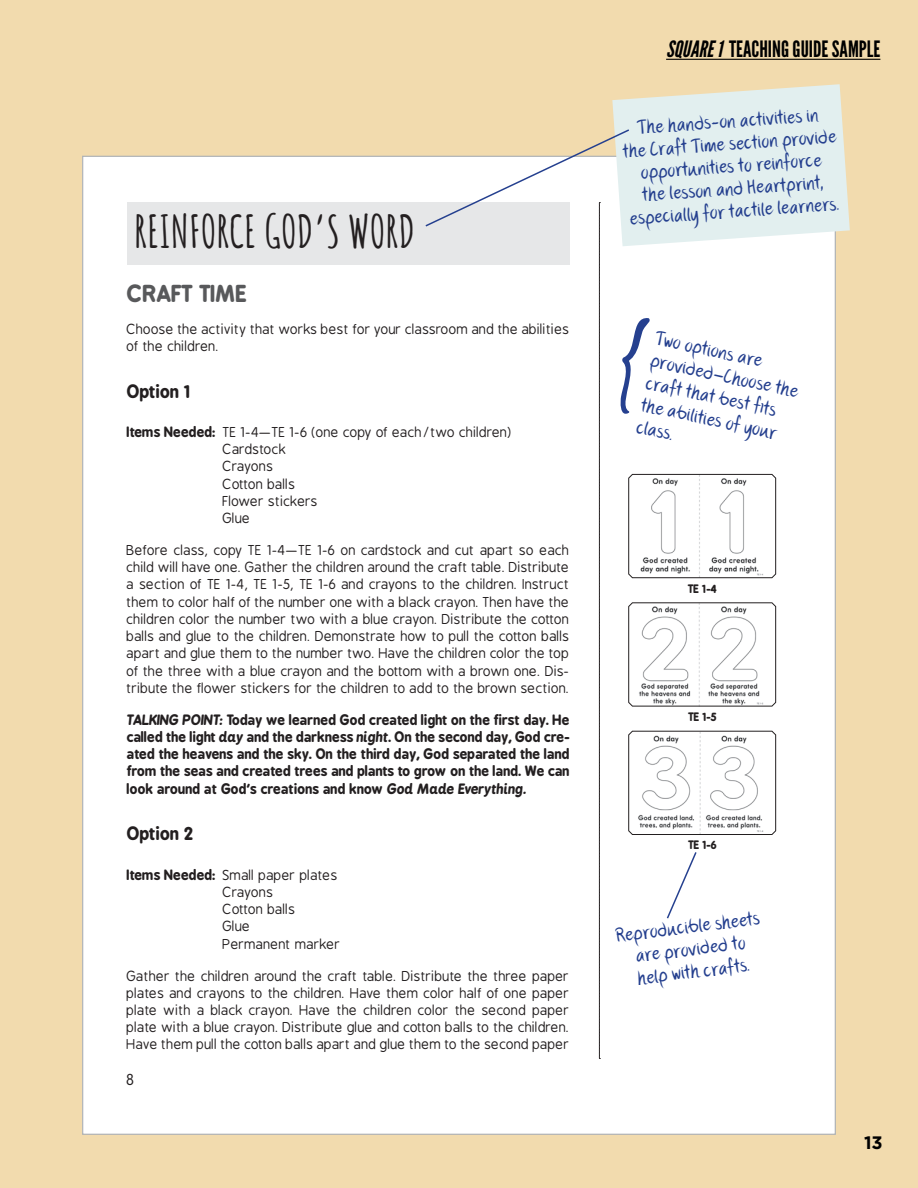
<style>
.page{position:relative;width:918px;height:1188px;background:#f2dbae}
.page>*{position:absolute;margin:0;border:0;box-sizing:border-box;transform-origin:0 0}
.t1{font:700 44.25px "Amatic SC";color:#231f20}
.t2{font:22.5px "League Gothic";color:#000}
.t3{font:700 22.2px "B Preplay";color:#58595b}
.t4{font:19.5px/22.5px "F Pthirdhand";color:#25408f;text-align:center}
.t5{font:700 18px "Gotham";color:#000}
.t6{font:700 17.25px "B Preplay";color:#231f20}
.t7{font:14.7px "B Preplay";color:#231f20}
.t8{font:13.5px/17.2px "B Preplay";color:#231f20}
.t9{font:700 13.5px/17.2px "B Preplay";color:#231f20;text-align:justify}
.t10{font:700 11.1px "B Preplay";color:#231f20}
.s1{font-weight:700}
.s2{font-style:italic}
</style>
<div class="page">
<hr style="left:666px;top:59px;width:214px;height:1px;background:#000">
<div style="left:83px;top:156px;width:752px;height:978px;background:#fff"></div>
<div style="left:127px;top:202px;width:443px;height:63px;background:#e6e7e8"></div>
<svg style="left:424px;top:84px;width:426px;height:975px"></svg>
<h1 class="t1" style="left:134px;top:197px;width:282px">REINFORCE GOD’S WORD</h1>
<h3 class="t3" style="left:127px;top:280px;width:121px">CRAFT TIME</h3>
<p class="t8" style="left:127px;top:321px;width:444px">Choose the activity that works best for your classroom and the abilities of the children.</p>
<p class="t6" style="left:127px;top:381px;width:65px">Option 1</p>
<p class="t8" style="left:223px;top:424px;width:291px;text-indent:-96px"><span class="s1">Items Needed:</span> TE 1-4—TE 1-6 (one copy of each/two children)<br>Cardstock<br>Crayons<br>Cotton balls<br>Flower stickers<br>Glue</p>
<p class="t8" style="left:127px;top:542px;width:444px;text-align:justify">Before class, copy TE 1-4—TE 1-6 on cardstock and cut apart so each child will have one. Gather the children around the craft table. Distribute a section of TE 1-4, TE 1-5, TE 1-6 and crayons to the children. Instruct them to color half of the number one with a black crayon. Then have the children color the number two with a blue crayon. Distribute the cotton balls and glue to the children. Demonstrate how to pull the cotton balls apart and glue them to the number two. Have the children color the top of the three with a blue crayon and the bottom with a brown one. Dis&shy;tribute the flower stickers for the children to add to the brown section.</p>
<p class="t9" style="left:127px;top:711px;width:444px"><span class="s2">TALKING POINT:</span> Today we learned God created light on the first day. He called the light <span class="s2">day</span> and the darkness <span class="s2">night</span>. On the second day, God cre&shy;ated the heavens and the sky. On the third day, God separated the land from the seas and created trees and plants to grow on the land. We can look around at God’s creations and know <span class="s2">God Made Everything.</span></p>
<p class="t6" style="left:127px;top:823px;width:68px">Option 2</p>
<p class="t8" style="left:223px;top:867px;width:119px;text-indent:-96px"><span class="s1">Items Needed:</span> Small paper plates<br>Crayons<br>Cotton balls<br>Glue<br>Permanent marker</p>
<p class="t8" style="left:127px;top:968px;width:444px;text-align:justify">Gather the children around the craft table. Distribute the three paper plates and crayons to the children. Have them color half of one paper plate with a black crayon. Have the children color the second paper plate with a blue crayon. Distribute glue and cotton balls to the children.<br>Have them pull the cotton balls apart and glue them to the second paper</p>
<p class="t7" style="left:127px;top:1072px;width:9px">8</p>
<h2 class="t2" style="left:666px;top:36px;width:216px"><span class="s2">SQUARE1</span>TEACHING GUIDE SAMPLE</h2>
<h3 class="t4" style="left:621px;top:119px;width:215px;rotate:-4deg">The hands-on activities in<br>the Craft Time section provide opportunities to reinforce<br>the lesson and Heartprint, especially for tactile learners.</h3>
<h3 class="t4" style="left:658px;top:328px;width:152px;text-align:left;rotate:12deg">Two options are provided—Choose the craft that best fi ts the abilities of your class.</h3>
<p class="t10" style="left:688px;top:582px;width:31px">TE 1-4</p>
<p class="t10" style="left:688px;top:710px;width:30px">TE 1-5</p>
<p class="t10" style="left:688px;top:839px;width:30px">TE 1-6</p>
<h3 class="t4" style="left:615px;top:925px;width:146px;rotate:-7deg">Reproducible sheets are provided to help with crafts.</h3>
<h3 class="t5" style="left:864px;top:1131px;width:20px">13</h3>
</div>
